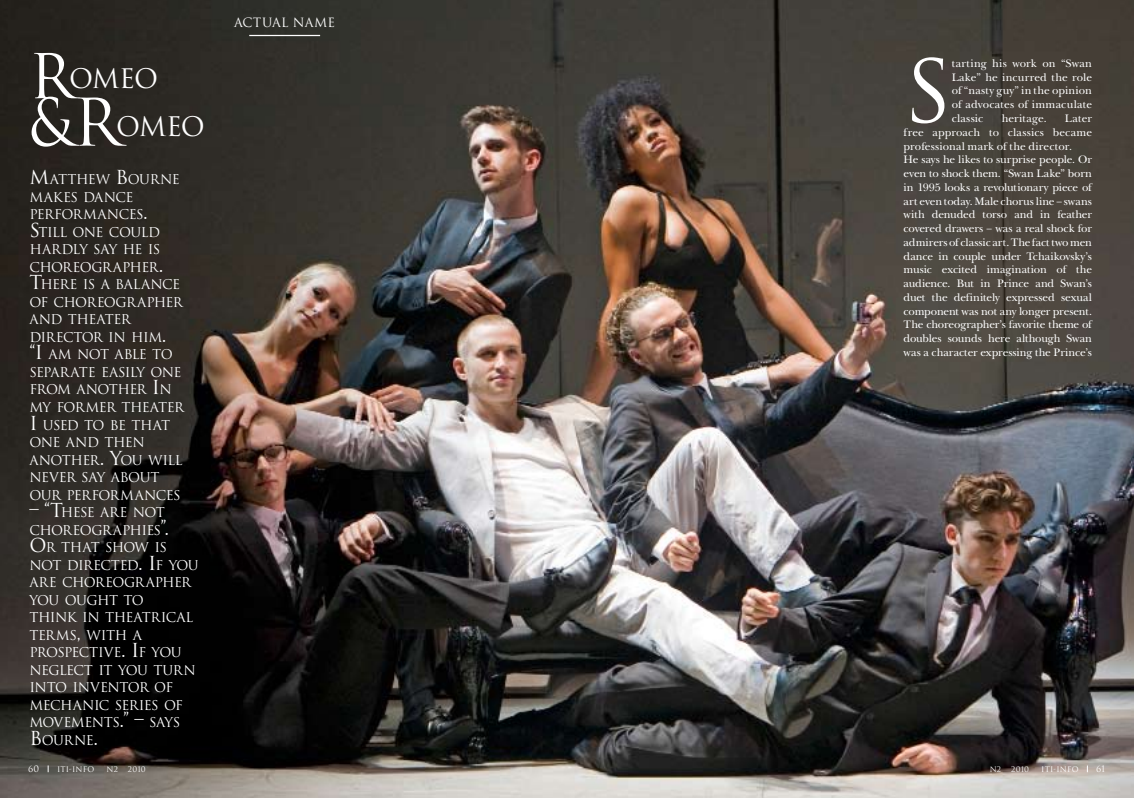
<style>
.page{position:relative;width:1134px;height:798px;background:#fff}
.page>*{position:absolute;margin:0;border:0;box-sizing:border-box;transform-origin:0 0}
.t1{font:84.25px "Romul";color:#fff}
.t2{font:63.75px "Romul";color:#fff;scale:.92 1}
.t3{font:60px "Romul";color:#fff}
.t4{font:26.25px "Romul";letter-spacing:-.045em;color:#fff}
.t5{font:13.12px/17.5px "Romul";letter-spacing:-.05em;color:#fff}
.t6{font:12.5px "Romul";letter-spacing:.02em;color:#fff}
.t7{font:11.25px/13.8px "New Baskerville C";letter-spacing:-.005em;color:#fff;text-align:justify}
.t8{font:8.75px "Romul";color:#fff}
.t9{font:7.5px "Romul";letter-spacing:.02em;color:#fff}
.s1{font-size:18.75px}
</style>
<div class="page">
<img style="left:0;top:0;width:1134px;height:797px">
<hr style="left:249px;top:35px;width:71px;height:1px;background:#fff">
<h3 class="t3" style="left:29px;top:41px;width:47px">R</h3>
<h3 class="t4" style="left:69px;top:63px;width:90px">OMEO</h3>
<h2 class="t2" style="left:29px;top:85px;width:102px">&amp;R</h2>
<h3 class="t4" style="left:116px;top:111px;width:90px">OMEO</h3>
<p class="t5" style="left:29px;top:171px;width:156px"><span class="s1">M</span>ATTHEW <span class="s1">B</span>OURNE<br>MAKES DANCE<br>PERFORMANCES<span class="s1">.<br>S</span>TILL ONE COULD<br>HARDLY SAY HE IS<br>CHOREOGRAPHER<span class="s1">.<br>T</span>HERE IS A BALANCE<br>OF CHOREOGRAPHER<br>AND THEATER<br>DIRECTOR IN HIM<span class="s1">.<br>“I</span> AM NOT ABLE TO<br>SEPARATE EASILY ONE<br>FROM ANOTHER <span class="s1">I</span> N<br>MY FORMER THEATER<br><span class="s1">I</span> USED TO BE THAT<br>ONE AND THEN<br>ANOTHER<span class="s1">. Y</span>OU WILL<br>NEVER SAY ABOUT<br>OUR PERFORMANCES</p>
<p class="t5" style="left:29px;top:503px;width:171px"><span class="s1">– “T</span>HESE ARE NOT<br>CHOREOGRAPHIES<span class="s1">”.<br>O</span>R THAT SHOW IS<br>NOT DIRECTED<span class="s1">. I</span> F YOU<br>ARE CHOREOGRAPHER<br>YOU OUGHT TO<br>THINK IN THEATRICAL<br>TERMS<span class="s1">,</span> WITH A<br>PROSPECTIVE<span class="s1">. I</span> F YOU<br>NEGLECT IT YOU TURN<br>INTO INVENTOR OF<br>MECHANIC SERIES OF<br>MOVEMENTS<span class="s1">.” –</span> SAYS<br><span class="s1">B</span>OURNE<span class="s1">.</span></p>
<p class="t6" style="left:234px;top:15px;width:103px">ACTUAL NAME</p>
<h1 class="t1" style="left:904px;top:42px;width:34px">S</h1>
<p class="t7" style="left:952px;top:56px;width:142px">tarting his work on “Swan Lake” he incurred the role of “nasty guy” in the opinion of advocates of immaculate classic</p>
<p class="t7" style="left:1002px;top:111px;width:46px">heritage.</p>
<p class="t7" style="left:904px;top:111px;width:190px;text-align:left;text-indent:161px">Later free approach to classics became professional mark of the director.<br>He says he likes to surprise people. Or even to shock them. “Swan Lake” born in 1995 looks a revolutionary piece of art even today. Male chorus line – swans with denuded torso and in feather covered drawers – was a real shock for admirers of classic art. The fact two men dance in couple under Tchaikovsky’s music excited imagination of the audience. But in Prince and Swan’s duet the definitely expressed sexual component was not any longer present.<br>The choreographer’s favorite theme of doubles sounds here although Swan was a character expressing the Prince’s</p>
<p class="t8" style="left:28px;top:763px;width:13px">60</p>
<p class="t9" style="left:57px;top:764px;width:39px">ITI-INFO</p>
<p class="t9" style="left:106px;top:764px;width:13px">N2</p>
<p class="t9" style="left:128px;top:764px;width:19px">2010</p>
<p class="t9" style="left:990px;top:764px;width:13px">N2</p>
<p class="t9" style="left:1011px;top:764px;width:19px">2010</p>
<p class="t9" style="left:1041px;top:764px;width:39px">ITI-INFO</p>
<p class="t8" style="left:1096px;top:763px;width:11px">61</p>
</div>
